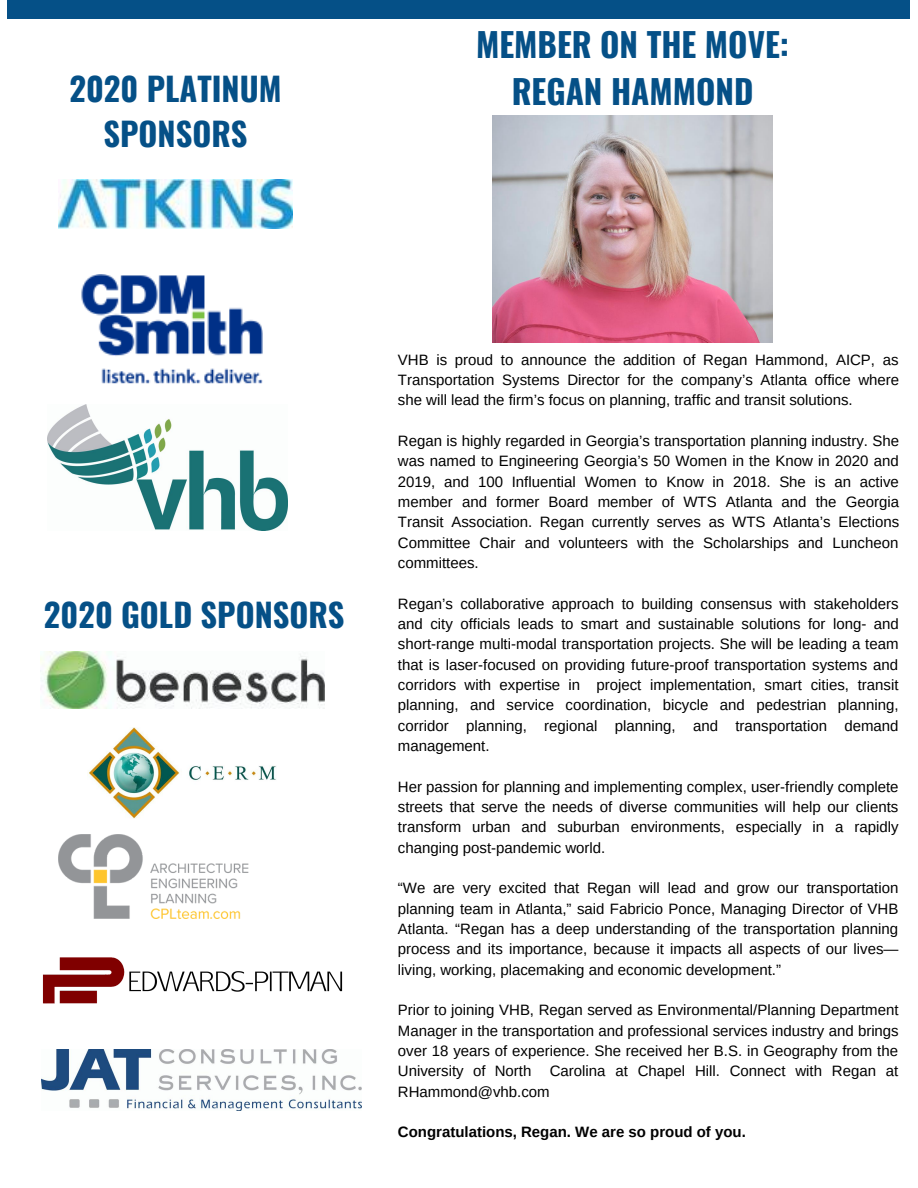
<style>
.page{position:relative;width:918px;height:1188px;background:#fff}
.page>*{position:absolute;margin:0;border:0;box-sizing:border-box;transform-origin:0 0}
.t1{font:700 33.15px/46.2px "Oswald";color:#055087;text-align:center}
.t2{font:700 32.4px/45px "Oswald";color:#055087;text-align:center}
.t3{font:15px/20.4px "Arimo";color:#000;text-align:justify}
.t4{font:700 15px "Arimo";color:#000}
</style>
<div class="page">
<div style="left:8px;top:0;width:902px;height:19px;background:#055087"></div>
<img style="left:41px;top:652px;width:283px;height:56px">
<img style="left:42px;top:957px;width:301px;height:47px">
<img style="left:59px;top:179px;width:234px;height:50px">
<img style="left:81px;top:275px;width:182px;height:109px">
<img style="left:48px;top:404px;width:240px;height:126px">
<img style="left:89px;top:727px;width:188px;height:91px">
<img style="left:59px;top:834px;width:190px;height:84px">
<img style="left:41px;top:1050px;width:321px;height:60px">
<img style="left:493px;top:115px;width:280px;height:228px">
<h2 class="t2" style="left:69px;top:64px;width:214px">2020 PLATINUM<br>SPONSORS</h2>
<h1 class="t1" style="left:476px;top:20px;width:315px">MEMBER ON THE MOVE:<br>REGAN HAMMOND</h1>
<h2 class="t2" style="left:44px;top:591px;width:302px">2020 GOLD SPONSORS</h2>
<p class="t3" style="left:398px;top:349px;width:503px">VHB is proud to announce the addition of Regan Hammond, AICP, as Transportation Systems Director for the company’s Atlanta office where she will lead the firm’s focus on planning, traffic and transit solutions.</p>
<p class="t3" style="left:398px;top:431px;width:503px">Regan is highly regarded in Georgia’s transportation planning industry. She was named to Engineering Georgia’s 50 Women in the Know in 2020 and 2019, and 100 Influential Women to Know in 2018. She is an active member and former Board member of WTS Atlanta and the Georgia Transit Association. Regan currently serves as WTS Atlanta’s Elections Committee Chair and volunteers with the Scholarships and Luncheon committees.</p>
<p class="t3" style="left:398px;top:593px;width:502px">Regan’s collaborative approach to building consensus with stakeholders and city officials leads to smart and sustainable solutions for long- and short-range multi-modal transportation projects. She will be leading a team that is laser-focused on providing future-proof transportation systems and corridors with expertise in project implementation, smart cities, transit planning, and service coordination, bicycle and pedestrian planning, corridor planning, regional planning, and transportation demand management.</p>
<p class="t3" style="left:398px;top:776px;width:502px">Her passion for planning and implementing complex, user-friendly complete streets that serve the needs of diverse communities will help our clients transform urban and suburban environments, especially in a rapidly changing post-pandemic world.</p>
<p class="t3" style="left:398px;top:878px;width:502px">“We are very excited that Regan will lead and grow our transportation planning team in Atlanta,” said Fabricio Ponce, Managing Director of VHB Atlanta. “Regan has a deep understanding of the transportation planning process and its importance, because it impacts all aspects of our lives— living, working, placemaking and economic development.”</p>
<p class="t3" style="left:398px;top:1000px;width:502px">Prior to joining VHB, Regan served as Environmental/Planning Department Manager in the transportation and professional services industry and brings over 18 years of experience. She received her B.S. in Geography from the University of North Carolina at Chapel Hill. Connect with Regan at RHammond@vhb.com</p>
<p class="t4" style="left:398px;top:1124px;width:349px">Congratulations, Regan. We are so proud of you.</p>
</div>
